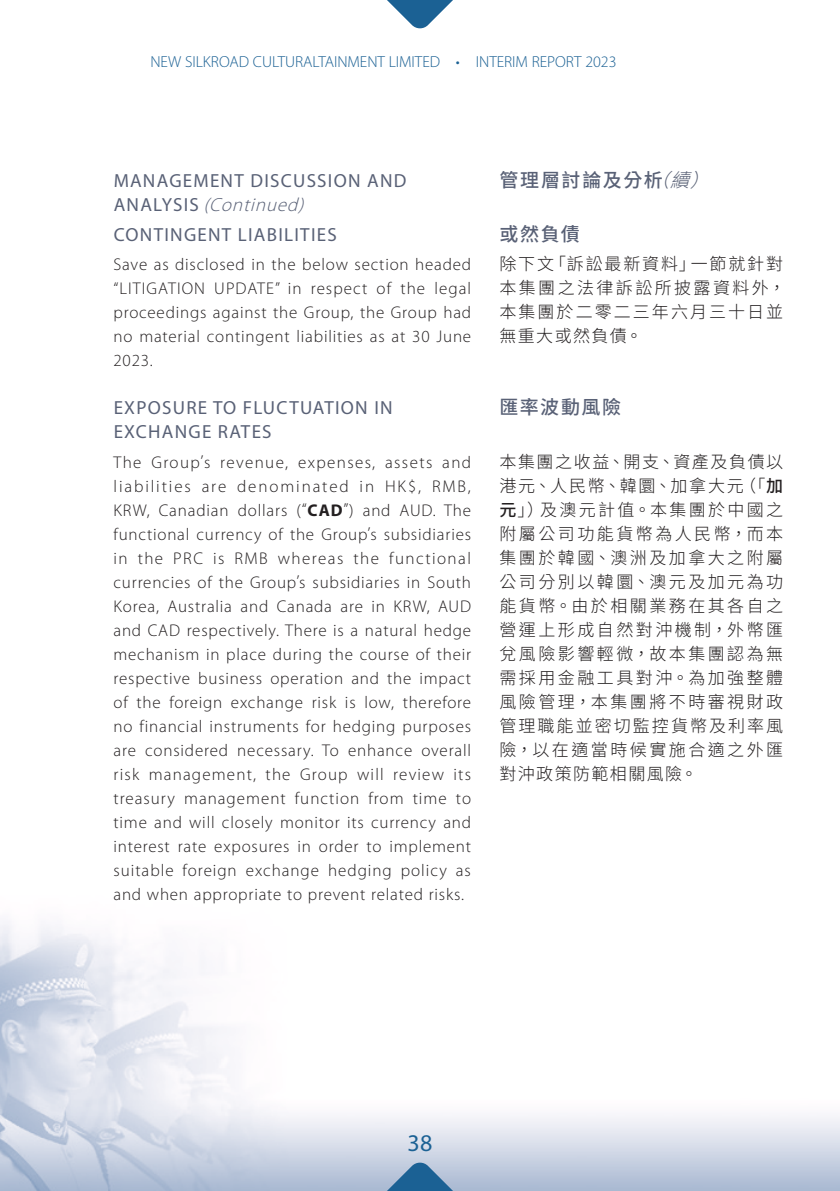
<style>
.page{position:relative;width:840px;height:1191px;background:#fff}
.page>*{position:absolute;margin:0;border:0;box-sizing:border-box;transform-origin:0 0}
.t1{font:24px "Myriad Pro";color:#1b6194}
.Heading_1{font:19px/24px "Myriad Pro";letter-spacing:.065em;color:#596176}
.C_Heading_1{font:500 19px "Source Han Sans TC";letter-spacing:.08em;color:#596176}
.Body_Text{font:300 17px/24px "Myriad Pro";letter-spacing:.045em;color:#231f20;text-align:justify}
.C_Body_Text{font:300 17px/24px "Source Han Sans TC";letter-spacing:.12em;color:#231f20}
.t2{font:300 16px "Myriad Pro";letter-spacing:-.005em;color:#1b6194}
.s1{font-weight:300;font-style:italic}
.s2{font-weight:700}
.s3{font-weight:500}
</style>
<div class="page">
<img style="left:0;top:924px;width:839px;height:267px">
<svg style="left:364px;top:1161px;width:111px;height:30px;background:#86a5c3"></svg>
<svg style="left:387px;top:0;width:66px;height:29px"></svg>
<p class="t2" style="left:150px;top:52px;width:467px">NEW SILKROAD CULTURALTAINMENT LIMITED • INTERIM REPORT 2023</p>
<p class="Heading_1" style="left:114px;top:168px;width:294px">MANAGEMENT DISCUSSION AND<br>A N A LY S I S <span class="s1">(Continued)</span></p>
<p class="Heading_1" style="left:114px;top:222px;width:224px">CONTINGENT LIABILITIES</p>
<p class="Body_Text" style="left:113px;top:252px;width:359px">Save as disclosed in the below section headed “LITIGATION UPDATE” in respect of the legal proceedings against the Group, the Group had no material contingent liabilities as at 30 June 2023.</p>
<p class="Heading_1" style="left:114px;top:395px;width:280px">EXPOSURE TO FLUCTUATION IN<br>EXCHANGE RATES</p>
<p class="Body_Text" style="left:113px;top:450px;width:359px">The Group’s revenue, expenses, assets and liabilities are denominated in HK$, RMB, KRW, Canadian dollars (“<span class="s2">CAD</span>”) and AUD. The functional currency of the Group’s subsidiaries in the PRC is RMB whereas the functional currencies of the Group’s subsidiaries in South Korea, Australia and Canada are in KRW, AUD and CAD respectively. There is a natural hedge mechanism in place during the course of their respective business operation and the impact of the foreign exchange risk is low, therefore no financial instruments for hedging purposes are considered necessary. To enhance overall risk management, the Group will review its treasury management function from time to time and will closely monitor its currency and interest rate exposures in order to implement suitable foreign exchange hedging policy as and when appropriate to prevent related risks.</p>
<p class="C_Heading_1" style="left:499px;top:169px;width:225px">管理層討論及分析<span class="s1">（續）</span></p>
<p class="C_Heading_1" style="left:499px;top:223px;width:82px">或然負債</p>
<p class="C_Body_Text" style="left:499px;top:252px;width:287px">除下文「訴訟最新資料」一節就針對本集團之法律訴訟所披露資料外，本集團於二零二三年六月三十日並無重大或然負債。</p>
<p class="C_Heading_1" style="left:499px;top:396px;width:123px">匯率波動風險</p>
<p class="C_Body_Text" style="left:499px;top:450px;width:285px;text-align:justify">本集團之收益、開支、資產及負債以港元、人民幣、韓圜、加拿大元（「<span class="s3">加元</span>」）及澳元計值。本集團於中國之附屬公司功能貨幣為人民幣，而本集團於韓國、澳洲及加拿大之附屬公司分別以韓圜、澳元及加元為功能貨幣。由於相關業務在其各自之營運上形成自然對沖機制，外幣匯兌風險影響輕微，故本集團認為無需採用金融工具對沖。為加強整體風險管理，本集團將不時審視財政管理職能並密切監控貨幣及利率風險，以在適當時候實施合適之外匯對沖政策防範相關風險。</p>
<h1 class="t1" style="left:407px;top:1128px;width:27px">38</h1>
</div>
